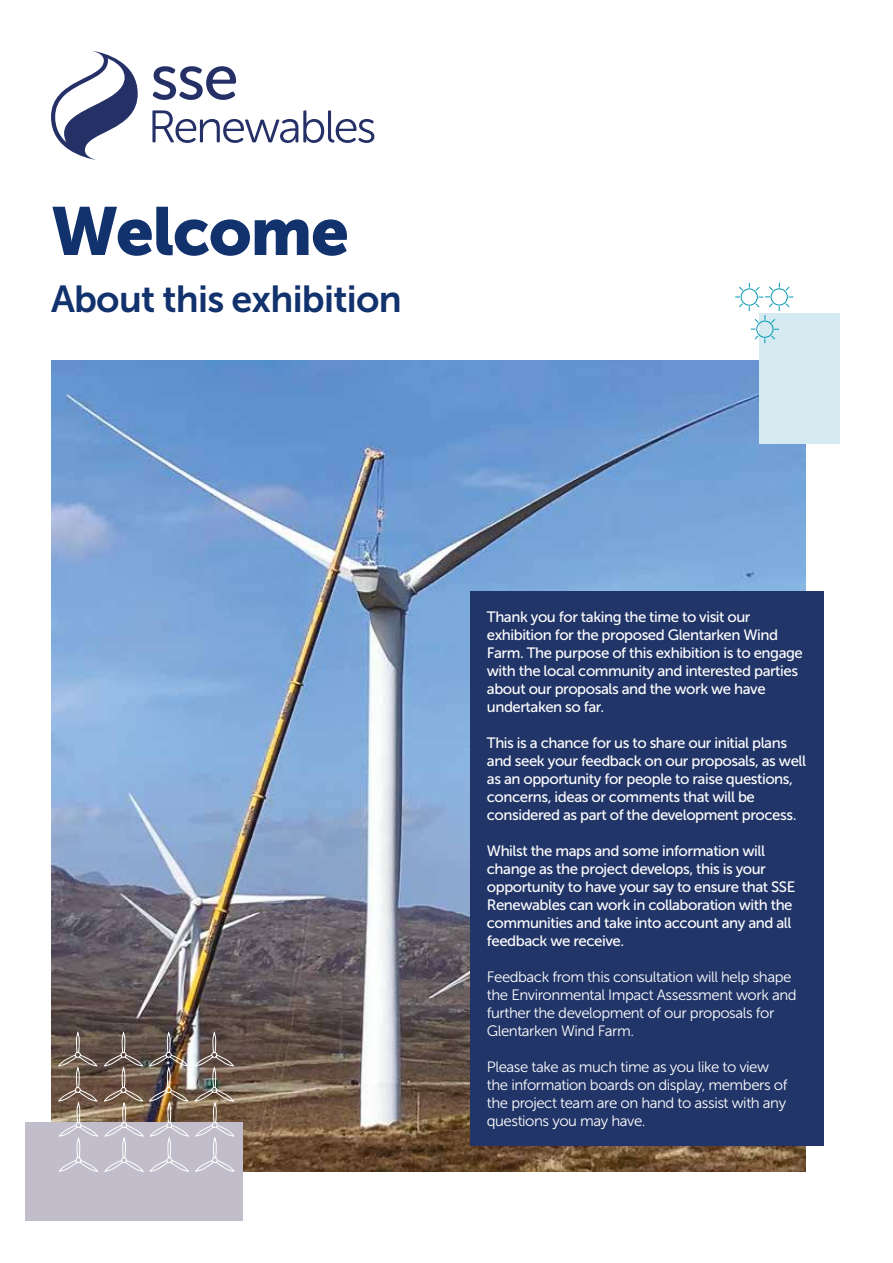
<style>
.page{position:relative;width:893px;height:1263px;background:#fff}
.page>*{position:absolute;margin:0;border:0;box-sizing:border-box;transform-origin:0 0}
.t1{font:67.5px "Museo Sans 900";letter-spacing:-.02em;color:#12326e}
.t2{font:37.5px "Museo Sans 700";letter-spacing:-.02em;color:#12326e}
.t3{font:15px/18px "Museo Sans 500";letter-spacing:-.03em;color:#fff}
.t4{font:15px/18px "Museo Sans 300";letter-spacing:-.03em;color:#fff}
</style>
<div class="page">
<svg style="left:51px;top:51px;width:323px;height:109px"></svg>
<img style="left:51px;top:361px;width:755px;height:810px">
<div style="left:26px;top:1122px;width:217px;height:98px;background:#c1bdca"></div>
<img style="left:58px;top:1033px;width:177px;height:139px">
<div style="left:470px;top:591px;width:353px;height:554px;background:#223568"></div>
<div style="left:759px;top:313px;width:81px;height:130px;background:#d5ebf1"></div>
<svg style="left:735px;top:282px;width:59px;height:62px"></svg>
<h1 class="t1" style="left:51px;top:193px;width:299px">Welcome</h1>
<h2 class="t2" style="left:51px;top:278px;width:352px">About this exhibition</h2>
<p class="t3" style="left:487px;top:608px;width:318px">Thank you for taking the time to visit our exhibition for the proposed Glentarken Wind Farm. The purpose of this exhibition is to engage with the local community and interested parties about our proposals and the work we have undertaken so far.</p>
<p class="t3" style="left:487px;top:734px;width:321px">This is a chance for us to share our initial plans and seek your feedback on our proposals, as well as an opportunity for people to raise questions, concerns, ideas or comments that will be considered as part of the development process.</p>
<p class="t3" style="left:487px;top:842px;width:310px">Whilst the maps and some information will change as the project develops, this is your opportunity to have your say to ensure that SSE Renewables can work in collaboration with the communities and take into account any and all feedback we receive.</p>
<p class="t4" style="left:487px;top:968px;width:311px">Feedback from this consultation will help shape the Environmental Impact Assessment work and further the development of our proposals for Glentarken Wind Farm.</p>
<p class="t4" style="left:487px;top:1058px;width:302px">Please take as much time as you like to view the information boards on display, members of the project team are on hand to assist with any questions you may have.</p>
</div>
